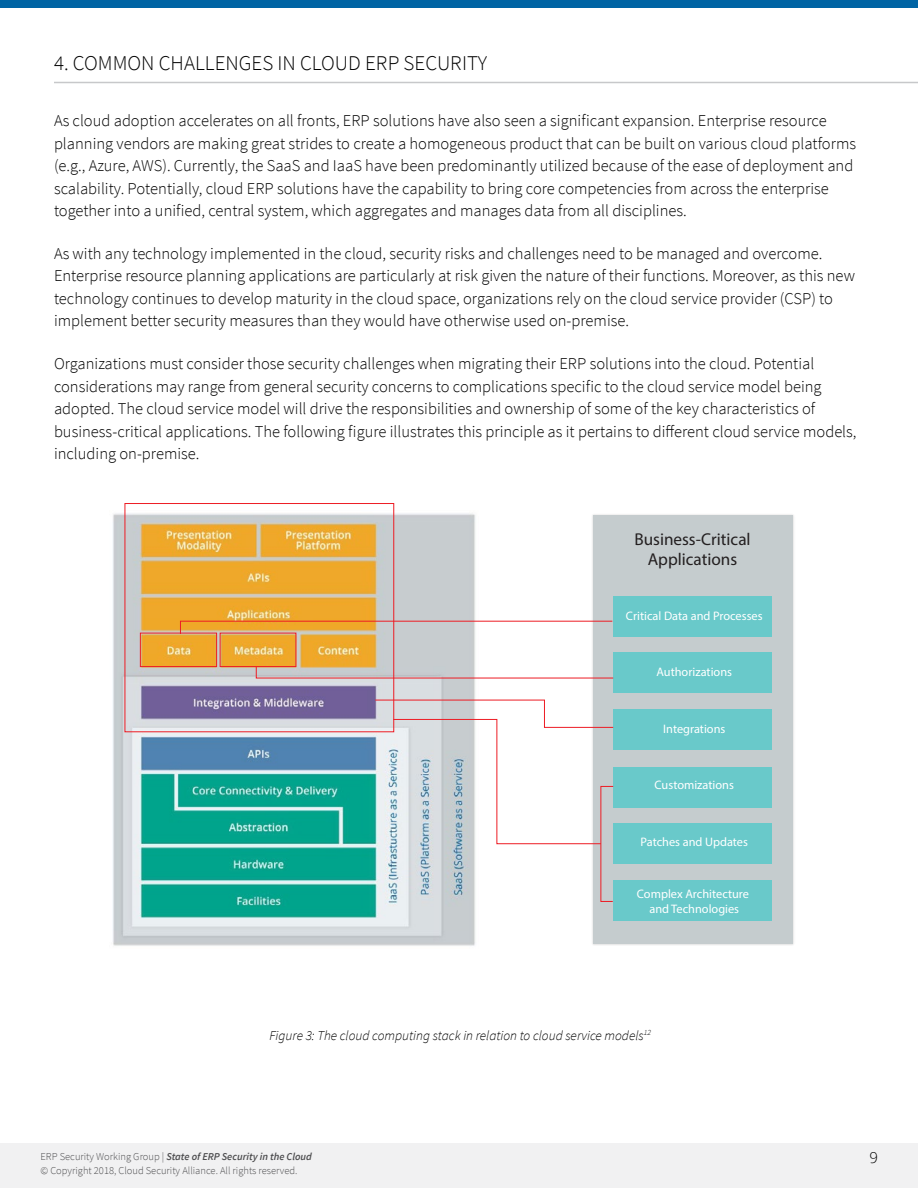
<style>
.page{position:relative;width:918px;height:1188px;background:#fff}
.page>*{position:absolute;margin:0;border:0;box-sizing:border-box;transform-origin:0 0}
.t1{font:300 21px "Source Sans Pro";color:#000}
.t2{font:17.25px/20.5px "Myriad Pro";color:#231f20;text-align:center}
.t3{font:300 16.5px/22.5px "Source Sans Pro";color:#000}
.t4{font:300 15px "Open Sans";color:#000}
.t5{font:italic 300 13.5px "Source Sans Pro";color:#000}
.t6{font:12.3px/14.9px "Myriad Pro";color:#fff;text-align:center}
.t7{font:300 10.5px/13.5px "Source Sans Pro";color:#4d4d4f}
.s1{font-weight:600;font-style:italic}
</style>
<div class="page">
<div style="left:0;top:0;width:918px;height:8px;background:#0064a4"></div>
<hr style="left:54px;top:82px;width:864px;height:1px;background:#c7c8ca">
<img style="left:113px;top:510px;width:363px;height:436px">
<div style="left:593px;top:515px;width:200px;height:429px;background:#c5ccce"></div>
<div style="left:613px;top:596px;width:159px;height:41px;background:#69c9ca"></div>
<div style="left:613px;top:652px;width:159px;height:40px;background:#69c9ca"></div>
<div style="left:613px;top:709px;width:159px;height:40px;background:#69c9ca"></div>
<div style="left:613px;top:767px;width:159px;height:41px;background:#69c9ca"></div>
<div style="left:613px;top:823px;width:159px;height:40px;background:#69c9ca"></div>
<div style="left:613px;top:880px;width:159px;height:40px;background:#69c9ca"></div>
<div style="left:125px;top:503px;width:269px;height:229px;border:1px solid #ed1c24"></div>
<div style="left:220px;top:633px;width:76px;height:34px;border:1px solid #ed1c24"></div>
<div style="left:140px;top:633px;width:77px;height:34px;border:1px solid #ed1c24"></div>
<svg style="left:255px;top:666px;width:359px;height:13px"></svg>
<svg style="left:374px;top:699px;width:240px;height:146px"></svg>
<svg style="left:180px;top:620px;width:433px;height:15px"></svg>
<div style="left:0;top:1143px;width:918px;height:45px;background:#f1f1f2"></div>
<p class="t1" style="left:54px;top:50px;width:435px">4. COMMON CHALLENGES IN CLOUD ERP SECURITY</p>
<p class="t3" style="left:54px;top:109px;width:804px">As cloud adoption accelerates on all fronts, ERP solutions have also seen a significant expansion. Enterprise resource planning vendors are making great strides to create a homogeneous product that can be built on various cloud platforms (e.g., Azure, AWS). Currently, the SaaS and IaaS have been predominantly utilized because of the ease of deployment and scalability. Potentially, cloud ERP solutions have the capability to bring core competencies from across the enterprise together into a unified, central system, which aggregates and manages data from all disciplines.</p>
<p class="t3" style="left:54px;top:242px;width:803px">As with any technology implemented in the cloud, security risks and challenges need to be managed and overcome.<br>Enterprise resource planning applications are particularly at risk given the nature of their functions. Moreover, as this new technology continues to develop maturity in the cloud space, organizations rely on the cloud service provider (CSP) to implement better security measures than they would have otherwise used on-premise.</p>
<p class="t3" style="left:54px;top:352px;width:804px">Organizations must consider those security challenges when migrating their ERP solutions into the cloud. Potential considerations may range from general security concerns to complications specific to the cloud service model being adopted. The cloud service model will drive the responsibilities and ownership of some of the key characteristics of business-critical applications. The following figure illustrates this principle as it pertains to different cloud service models, including on-premise.</p>
<p class="t2" style="left:634px;top:528px;width:118px">Business-Critical<br>Applications</p>
<p class="t6" style="left:626px;top:608px;width:138px">Critical Data and Processes</p>
<p class="t6" style="left:657px;top:665px;width:77px">Authorizations</p>
<p class="t6" style="left:663px;top:721px;width:64px">Integrations</p>
<p class="t6" style="left:655px;top:777px;width:81px">Customizations</p>
<p class="t6" style="left:641px;top:835px;width:109px">Patches and Updates</p>
<p class="t6" style="left:637px;top:886px;width:114px">Complex Architecture and Technologies</p>
<p class="t5" style="left:269px;top:1027px;width:383px">Figure 3: The cloud computing stack in relation to cloud service models<sup>12</sup></p>
<p class="t7" style="left:40px;top:1150px;width:273px">ERP Security Working Group | <span class="s1">State of ERP Security in the Cloud </span>© Copyright 2018, Cloud Security Alliance. All rights reserved.</p>
<p class="t4" style="left:869px;top:1148px;width:10px">9</p>
</div>
